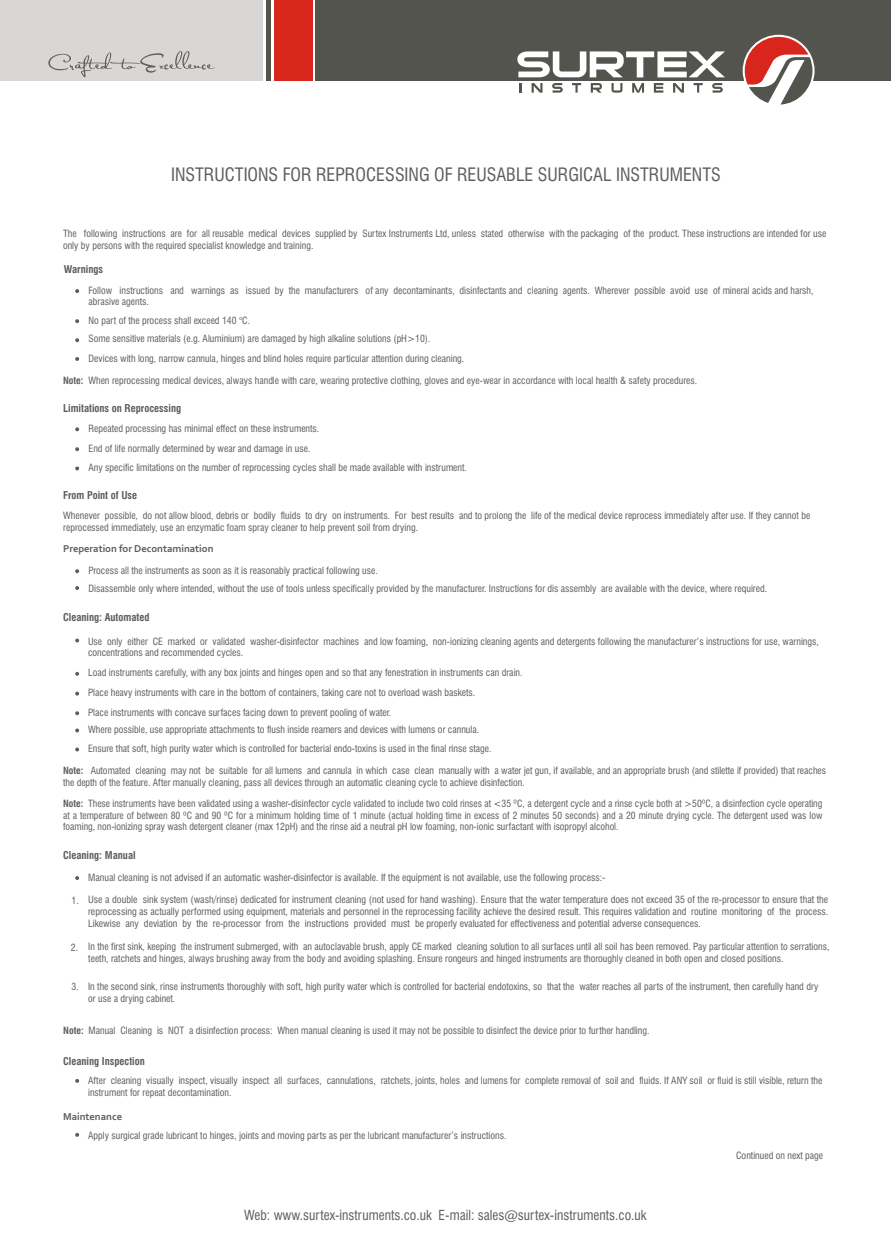
<style>
.page{position:relative;width:891px;height:1242px;background:#fff}
.page>*{position:absolute;margin:0;border:0;box-sizing:border-box;transform-origin:0 0}
.t1{font:condensed 18px "Swiss 721 BT";color:#615c5c}
.t2{font:condensed 13.5px "Swiss 721 BT";color:#615c5c}
.t3{font:700 condensed 10.5px "Swiss 721 BT";color:#615c5c}
.t4{font:700 10.5px "Corbel";color:#615c5c}
.t5{font:condensed 9.75px/11.7px "Swiss 721 BT";color:#615c5c}
.s1{font-weight:700}
</style>
<div class="page">
<div style="left:316px;top:0;width:575px;height:80px;background:#54544f"></div>
<div style="left:274px;top:0;width:38px;height:80px;background:#d9261c"></div>
<hr style="left:267px;top:0;width:4px;height:80px;background:#54544f">
<div style="left:0;top:0;width:263px;height:80px;background:#d9d6d6"></div>
<svg style="left:48px;top:51px;width:166px;height:26px"></svg>
<svg style="left:743px;top:35px;width:72px;height:72px"></svg>
<svg style="left:745px;top:37px;width:67px;height:68px"></svg>
<svg style="left:520px;top:83px;width:2px;height:10px"></svg>
<svg style="left:532px;top:83px;width:11px;height:10px"></svg>
<svg style="left:552px;top:83px;width:11px;height:10px"></svg>
<svg style="left:572px;top:83px;width:9px;height:10px"></svg>
<svg style="left:591px;top:83px;width:11px;height:10px"></svg>
<svg style="left:612px;top:83px;width:10px;height:10px"></svg>
<svg style="left:632px;top:83px;width:12px;height:10px"></svg>
<svg style="left:654px;top:83px;width:9px;height:10px"></svg>
<svg style="left:673px;top:83px;width:11px;height:10px"></svg>
<svg style="left:694px;top:83px;width:9px;height:10px"></svg>
<svg style="left:712px;top:83px;width:11px;height:10px"></svg>
<svg style="left:517px;top:51px;width:208px;height:26px"></svg>
<svg style="left:75px;top:289px;width:4px;height:4px"></svg>
<svg style="left:75px;top:319px;width:4px;height:4px"></svg>
<svg style="left:75px;top:338px;width:4px;height:4px"></svg>
<svg style="left:75px;top:357px;width:4px;height:4px"></svg>
<svg style="left:75px;top:427px;width:4px;height:4px"></svg>
<svg style="left:75px;top:447px;width:4px;height:4px"></svg>
<svg style="left:75px;top:467px;width:4px;height:3px"></svg>
<svg style="left:75px;top:569px;width:4px;height:4px"></svg>
<svg style="left:75px;top:586px;width:4px;height:4px"></svg>
<svg style="left:75px;top:639px;width:4px;height:3px"></svg>
<svg style="left:75px;top:672px;width:4px;height:4px"></svg>
<svg style="left:75px;top:692px;width:4px;height:4px"></svg>
<svg style="left:75px;top:711px;width:4px;height:4px"></svg>
<svg style="left:75px;top:729px;width:4px;height:3px"></svg>
<svg style="left:75px;top:748px;width:4px;height:3px"></svg>
<svg style="left:75px;top:876px;width:4px;height:4px"></svg>
<svg style="left:75px;top:1079px;width:4px;height:4px"></svg>
<svg style="left:75px;top:1133px;width:4px;height:4px"></svg>
<h1 class="t1" style="left:171px;top:168px;width:551px">INSTRUCTIONS FOR REPROCESSING OF REUSABLE SURGICAL INSTRUMENTS</h1>
<p class="t5" style="left:63px;top:229px;width:765px">The following instructions are for all reusable medical devices supplied by Surtex Instruments Ltd, unless stated otherwise with the packaging of the product. These instructions are intended for use only by persons with the required specialist knowledge and training.</p>
<p class="t3" style="left:64px;top:265px;width:41px">Warnings</p>
<p class="t5" style="left:89px;top:285px;width:726px">Follow instructions and warnings as issued by the manufacturers of any decontaminants, disinfectants and cleaning agents. Wherever possible avoid use of mineral acids and harsh, abrasive agents.</p>
<p class="t5" style="left:89px;top:312px;width:377px;line-height:19px">No part of the process shall exceed 140 °C.<br>Some sensitive materials (e.g. Aluminium) are damaged by high alkaline solutions (pH&gt;10).<br>Devices with long, narrow cannula, hinges and blind holes require particular attention during cleaning.</p>
<p class="t5" style="left:63px;top:375px;width:636px"><span class="s1">Note:</span> When reprocessing medical devices, always handle with care, wearing protective clothing, gloves and eye-wear in accordance with local health &amp; safety procedures.</p>
<p class="t3" style="left:63px;top:404px;width:120px">Limitations on Reprocessing</p>
<p class="t5" style="left:89px;top:419px;width:380px;line-height:19.6px">Repeated processing has minimal effect on these instruments.<br>End of life normally determined by wear and damage in use.<br>Any specific limitations on the number of reprocessing cycles shall be made available with instrument.</p>
<p class="t3" style="left:63px;top:491px;width:76px">From Point of Use</p>
<p class="t5" style="left:63px;top:510px;width:749px;line-height:12.3px">Whenever possible, do not allow blood, debris or bodily fluids to dry on instruments. For best results and to prolong the life of the medical device reprocess immediately after use. If they cannot be reprocessed immediately, use an enzymatic foam spray cleaner to help prevent soil from drying.</p>
<p class="t4" style="left:63px;top:544px;width:152px">Preperation for Decontamination</p>
<p class="t5" style="left:88px;top:562px;width:680px;line-height:18.1px">Process all the instruments as soon as it is reasonably practical following use.<br>Disassemble only where intended, without the use of tools unless specifically provided by the manufacturer. Instructions for dis assembly are available with the device, where required.</p>
<p class="t3" style="left:63px;top:613px;width:88px">Cleaning: Automated</p>
<p class="t5" style="left:88px;top:636px;width:732px">Use only either CE marked or validated washer-disinfector machines and low foaming, non-ionizing cleaning agents and detergents following the manufacturer’s instructions for use, warnings, concentrations and recommended cycles.</p>
<p class="t5" style="left:88px;top:664px;width:436px;line-height:19.6px">Load instruments carefully, with any box joints and hinges open and so that any fenestration in instruments can drain.<br>Place heavy instruments with care in the bottom of containers, taking care not to overload wash baskets.<br>Place instruments with concave surfaces facing down to prevent pooling of water.</p>
<p class="t5" style="left:88px;top:721px;width:405px;line-height:18.9px">Where possible, use appropriate attachments to flush inside reamers and devices with lumens or cannula.<br>Ensure that soft, high purity water which is controlled for bacterial endo-toxins is used in the final rinse stage.</p>
<p class="t5" style="left:63px;top:766px;width:765px"><span class="s1">Note:</span> Automated cleaning may not be suitable for all lumens and cannula in which case clean manually with a water jet gun, if available, and an appropriate brush (and stilette if provided) that reaches the depth of the feature. After manually cleaning, pass all devices through an automatic cleaning cycle to achieve disinfection.</p>
<p class="t5" style="left:63px;top:799px;width:761px;text-align:justify"><span class="s1">Note:</span> These instruments have been validated using a washer-disinfector cycle validated to include two cold rinses at &lt;35 ºC, a detergent cycle and a rinse cycle both at &gt;50ºC, a disinfection cycle operating at a temperature of between 80 ºC and 90 ºC for a minimum holding time of 1 minute (actual holding time in excess of 2 minutes 50 seconds) and a 20 minute drying cycle. The detergent used was low foaming, non-ionizing spray wash detergent cleaner (max 12pH) and the rinse aid a neutral pH low foaming, non-ionic surfactant with isopropyl alcohol.</p>
<p class="t3" style="left:63px;top:851px;width:74px">Cleaning: Manual</p>
<p class="t5" style="left:88px;top:873px;width:519px">Manual cleaning is not advised if an automatic washer-disinfector is available. If the equipment is not available, use the following process:-</p>
<p class="t5" style="left:88px;top:895px;width:742px;text-align:justify">Use a double sink system (wash/rinse) dedicated for instrument cleaning (not used for hand washing). Ensure that the water temperature does not exceed 35 of the re-processor to ensure that the reprocessing as actually performed using equipment, materials and personnel in the reprocessing facility achieve the desired result. This requires validation and routine monitoring of the process.<br>Likewise any deviation by the re-processor from the instructions provided must be properly evaluated for effectiveness and potential adverse consequences.</p>
<p class="t5" style="left:72px;top:895px;width:9px">1.</p>
<p class="t5" style="left:88px;top:942px;width:743px">In the first sink, keeping the instrument submerged, with an autoclavable brush, apply CE marked cleaning solution to all surfaces until all soil has been removed. Pay particular attention to serrations, teeth, ratchets and hinges, always brushing away from the body and avoiding splashing. Ensure rongeurs and hinged instruments are thoroughly cleaned in both open and closed positions.</p>
<p class="t5" style="left:88px;top:982px;width:732px">In the second sink, rinse instruments thoroughly with soft, high purity water which is controlled for bacterial endotoxins, so that the water reaches all parts of the instrument, then carefully hand dry or use a drying cabinet.</p>
<p class="t5" style="left:71px;top:942px;width:9px">2.</p>
<p class="t5" style="left:72px;top:982px;width:9px">3.</p>
<p class="t5" style="left:63px;top:1026px;width:588px"><span class="s1">Note:</span> Manual Cleaning is NOT a disinfection process: When manual cleaning is used it may not be possible to disinfect the device prior to further handling.</p>
<p class="t3" style="left:63px;top:1057px;width:83px">Cleaning Inspection</p>
<p class="t5" style="left:88px;top:1076px;width:736px">After cleaning visually inspect, visually inspect all surfaces, cannulations, ratchets, joints, holes and lumens for complete removal of soil and fluids. If ANY soil or fluid is still visible, return the instrument for repeat decontamination.</p>
<p class="t4" style="left:63px;top:1112px;width:60px">Maintenance</p>
<p class="t5" style="left:88px;top:1130px;width:420px">Apply surgical grade lubricant to hinges, joints and moving parts as per the lubricant manufacturer’s instructions.</p>
<h2 class="t2" style="left:244px;top:1210px;width:404px">Web: www.surtex-instruments.co.uk E-mail: sales@surtex-instruments.co.uk</h2>
<p class="t5" style="left:736px;top:1150px;width:88px">Continued on next page</p>
</div>
